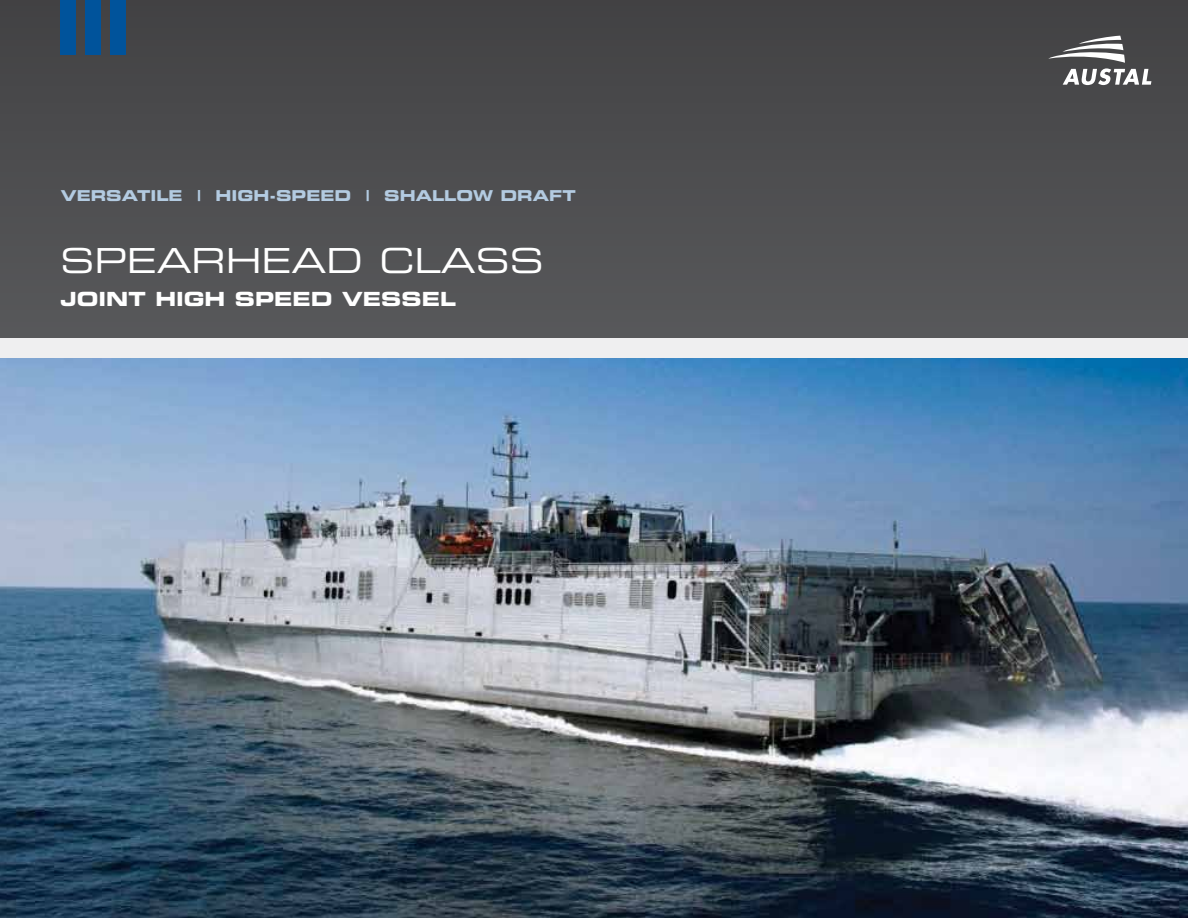
<style>
.page{position:relative;width:1188px;height:918px;background:#fff}
.page>*{position:absolute;margin:0;border:0;box-sizing:border-box;transform-origin:0 0}
.t1{font:34.5px "Eurostile Extended Two";color:#fff}
.t2{font:19.5px "Eurostile Bold Extended Two";color:#fff}
.t3{font:15px "Eurostile Bold Extended Two";color:#b3cbe1}
</style>
<div class="page">
<div style="left:0;top:0;width:1188px;height:351px;background:#4d4e50"></div>
<img style="left:0;top:357px;width:1188px;height:561px">
<div style="left:0;top:338px;width:1188px;height:19px;background:#efeff0"></div>
<div style="left:60px;top:0;width:16px;height:55px;background:#00539b"></div>
<div style="left:85px;top:0;width:15px;height:55px;background:#00539b"></div>
<div style="left:110px;top:0;width:15px;height:55px;background:#00539b"></div>
<svg style="left:1048px;top:36px;width:103px;height:49px"></svg>
<p class="t3" style="left:61px;top:185px;width:89px">VERSATILE</p>
<p class="t3" style="left:197px;top:185px;width:33px">| HIGH</p>
<p class="t3" style="left:269px;top:185px;width:23px">-SPEED</p>
<p class="t3" style="left:366px;top:185px;width:80px">| SHALLO</p>
<p class="t3" style="left:473px;top:185px;width:103px">W DRAFT</p>
<h1 class="t1" style="left:60px;top:237px;width:448px">SPEARHEAD CLASS</h1>
<h2 class="t2" style="left:60px;top:285px;width:397px">JOINT HIGH SPEED VESSEL</h2>
</div>
